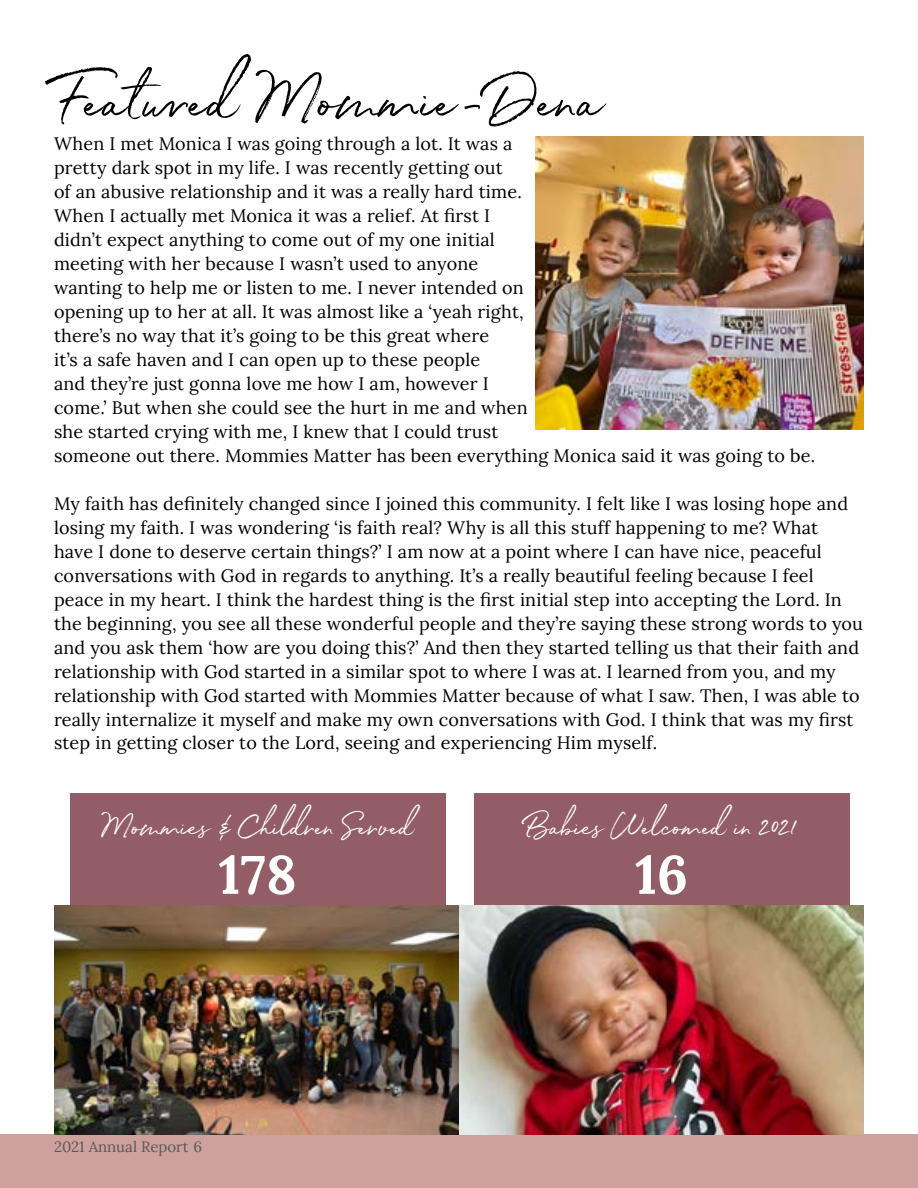
<style>
.page{position:relative;width:918px;height:1188px;background:#fff}
.page>*{position:absolute;margin:0;border:0;box-sizing:border-box;transform-origin:0 0}
.t1{font:75px "White Oleander";color:#000}
.t2{font:54px "Lora";color:#fff}
.t3{font:36px "White Oleander";color:#fff}
.t4{font:18px/24px "Lora";letter-spacing:.01em;color:#000}
.t5{font:15px "Lora";color:#58595b}
</style>
<div class="page">
<div style="left:0;top:1134px;width:918px;height:54px;background:#cea19c"></div>
<img style="left:54px;top:905px;width:810px;height:230px">
<div style="left:70px;top:793px;width:376px;height:112px;background:#925d66"></div>
<img style="left:536px;top:136px;width:328px;height:294px">
<div style="left:474px;top:793px;width:375px;height:111px;background:#925d66"></div>
<h1 class="t1" style="left:54px;top:46px;width:548px">Featured Mommie-Dena</h1>
<p class="t4" style="left:54px;top:130px;width:763px">When I met Monica I was going through a lot. It was a<br>pretty dark spot in my life. I was recently getting out<br>of an abusive relationship and it was a really hard time.<br>When I actually met Monica it was a relief. At first I<br>didn’t expect anything to come out of my one initial<br>meeting with her because I wasn’t used to anyone<br>wanting to help me or listen to me. I never intended on<br>opening up to her at all. It was almost like a ‘yeah right,<br>there’s no way that it’s going to be this great where<br>it’s a safe haven and I can open up to these people<br>and they’re just gonna love me how I am, however I<br>come.’ But when she could see the hurt in me and when<br>she started crying with me, I knew that I could trust<br>someone out there. Mommies Matter has been everything Monica said it was going to be.</p>
<p class="t4" style="left:54px;top:490px;width:810px">My faith has definitely changed since I joined this community. I felt like I was losing hope and losing my faith. I was wondering ‘is faith real? Why is all this stuff happening to me? What<br>have I done to deserve certain things?’ I am now at a point where I can have nice, peaceful conversations with God in regards to anything. It’s a really beautiful feeling because I feel peace in my heart. I think the hardest thing is the first initial step into accepting the Lord. In the beginning, you see all these wonderful people and they’re saying these strong words to you and you ask them ‘how are you doing this?’ And then they started telling us that their faith and relationship with God started in a similar spot to where I was at. I learned from you, and my relationship with God started with Mommies Matter because of what I saw. Then, I was able to really internalize it myself and make my own conversations with God. I think that was my first step in getting closer to the Lord, seeing and experiencing Him myself.</p>
<h3 class="t3" style="left:101px;top:800px;width:313px">Mommies &amp; Children Served</h3>
<h2 class="t2" style="left:219px;top:834px;width:80px">178</h2>
<p class="t5" style="left:54px;top:1135px;width:150px">2021 Annual Report 6</p>
<h3 class="t3" style="left:523px;top:800px;width:275px">Babies Welcomed in 2021</h3>
<h2 class="t2" style="left:635px;top:834px;width:54px">16</h2>
</div>
